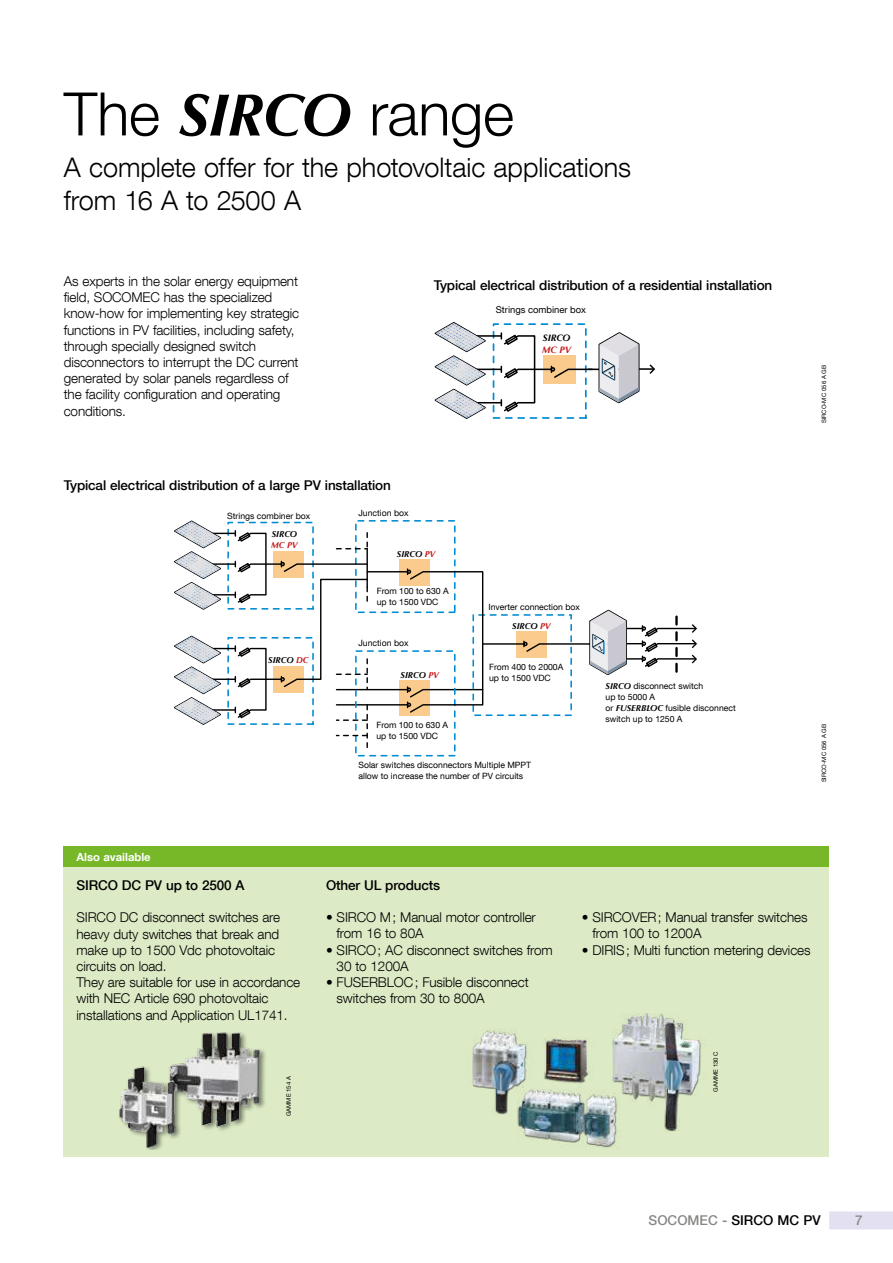
<style>
.page{position:relative;width:893px;height:1263px;background:#fff}
.page>*{position:absolute;margin:0;border:0;box-sizing:border-box;transform-origin:0 0}
.t1{font:300 60px "Helvetica Neue LT Com";letter-spacing:-.005em;color:#000}
.t2{font:300 27px/33px "Helvetica Neue LT Com";letter-spacing:-.005em;color:#000}
.t3{font:300 13.5px/16.2px "Helvetica Neue LT Com";letter-spacing:-.01em;color:#000}
.t4{font:500 13.5px "Helvetica Neue LT Com";letter-spacing:-.01em;color:#000}
.t5{font:500 13.5px "Helvetica Neue LT Com";color:#878786}
.t6{font:700 11.25px "Helvetica Neue LT Com";color:#fff}
.t7{font:9.45px "Helvetica Neue LT Com";color:#000}
.t8{font:italic 700 9.45px "Optima LT Std";color:#000}
.t9{font:italic 700 9.45px "Optima LT Std";color:#c51718}
.t10{font:8.7px/10.9px "Helvetica Neue LT Com";color:#000}
.t11{font:italic 700 8.7px "Optima LT Std";color:#000}
.t12{font:italic 700 8.7px "Optima LT Std";color:#c51718}
.t13{font:6px "Helvetica Neue LT Com";color:#000}
.s1{font-family:"Optima LT Std";font-weight:700;font-style:italic}
.s2{color:#c51718}
.s3{color:#878786}
</style>
<div class="page">
<div style="left:829px;top:1211px;width:64px;height:18px;background:#e3e1f1"></div>
<svg style="left:400px;top:680px;width:30px;height:35px"></svg>
<hr style="left:336px;top:689px;width:72px;height:1px;background:#000">
<hr style="left:336px;top:704px;width:72px;height:1px;background:#000">
<div style="left:472px;top:614px;width:100px;height:102px;border:2px dashed #008bd2"></div>
<div style="left:516px;top:631px;width:30px;height:26px;background:#facb8c"></div>
<hr style="left:483px;top:643px;width:41px;height:2px;background:#000">
<div style="left:355px;top:520px;width:101px;height:93px;border:2px dashed #008bd2"></div>
<div style="left:227px;top:637px;width:87px;height:88px;border:2px dashed #008bd2"></div>
<div style="left:227px;top:522px;width:87px;height:88px;border:2px dashed #008bd2"></div>
<div style="left:400px;top:559px;width:30px;height:26px;background:#facb8c"></div>
<hr style="left:367px;top:571px;width:41px;height:1px;background:#000">
<div style="left:355px;top:650px;width:101px;height:106px;border:2px dashed #008bd2"></div>
<hr style="left:201px;top:533px;width:34px;height:1px;background:#000">
<svg style="left:523px;top:609px;width:174px;height:67px"></svg>
<svg style="left:407px;top:569px;width:77px;height:145px"></svg>
<hr style="left:201px;top:563px;width:34px;height:2px;background:#000">
<hr style="left:201px;top:594px;width:34px;height:1px;background:#000">
<hr style="left:201px;top:648px;width:34px;height:1px;background:#000">
<hr style="left:201px;top:678px;width:34px;height:2px;background:#000">
<hr style="left:201px;top:709px;width:34px;height:2px;background:#000">
<svg style="left:235px;top:531px;width:134px;height:220px"></svg>
<svg style="left:174px;top:520px;width:47px;height:90px"></svg>
<svg style="left:174px;top:636px;width:47px;height:89px"></svg>
<div style="left:493px;top:323px;width:94px;height:96px;border:2px dashed #008bd2"></div>
<hr style="left:465px;top:335px;width:36px;height:2px;background:#000">
<hr style="left:465px;top:369px;width:36px;height:1px;background:#000">
<hr style="left:465px;top:402px;width:36px;height:1px;background:#000">
<svg style="left:435px;top:322px;width:51px;height:97px"></svg>
<svg style="left:501px;top:331px;width:154px;height:82px"></svg>
<div style="left:64px;top:846px;width:765px;height:21px;background:#76b828"></div>
<div style="left:64px;top:867px;width:765px;height:290px;background:#dceac5"></div>
<img style="left:472px;top:1013px;width:229px;height:135px">
<div style="left:119px;top:1031px;width:148px;height:119px;background:#000;opacity:.45"></div>
<img style="left:119px;top:1031px;width:143px;height:117px">
<h1 class="t1" style="left:64px;top:77px;width:452px">The <span class="s1">SIRCO</span> range</h1>
<h2 class="t2" style="left:64px;top:150px;width:569px">A complete offer for the photovoltaic applications from 16 A to 2500 A</h2>
<p class="t3" style="left:64px;top:273px;width:237px">As experts in the solar energy equipment field, SOCOMEC has the specialized know-how for implementing key strategic functions in PV facilities, including safety, through specially designed switch disconnectors to interrupt the DC current generated by solar panels regardless of the facility configuration and operating conditions.</p>
<p class="t4" style="left:434px;top:277px;width:340px">Typical electrical distribution of a residential installation</p>
<p class="t7" style="left:496px;top:304px;width:92px">Strings combiner box</p>
<p class="t8" style="left:543px;top:332px;width:29px">SIRCO</p>
<p class="t9" style="left:542px;top:344px;width:30px">MC PV</p>
<p class="t4" style="left:64px;top:477px;width:329px">Typical electrical distribution of a large PV installation</p>
<p class="t10" style="left:227px;top:510px;width:84px">Strings combiner box</p>
<p class="t11" style="left:272px;top:529px;width:27px">SIRCO</p>
<p class="t12" style="left:271px;top:540px;width:28px">MC PV</p>
<p class="t10" style="left:358px;top:507px;width:52px">Junction box</p>
<p class="t11" style="left:268px;top:655px;width:42px">SIRCO <span class="s2">DC</span></p>
<p class="t11" style="left:397px;top:548px;width:40px">SIRCO <span class="s2">PV</span></p>
<p class="t10" style="left:377px;top:585px;width:73px">From 100 to 630 A up to 1500 VDC</p>
<p class="t10" style="left:358px;top:637px;width:52px">Junction box</p>
<p class="t11" style="left:400px;top:670px;width:40px">SIRCO <span class="s2">PV</span></p>
<p class="t10" style="left:376px;top:719px;width:73px">From 100 to 630 A up to 1500 VDC</p>
<p class="t10" style="left:488px;top:601px;width:93px">Inverter connection box</p>
<p class="t11" style="left:512px;top:621px;width:40px">SIRCO <span class="s2">PV</span></p>
<p class="t10" style="left:489px;top:661px;width:76px">From 400 to 2000A up to 1500 VDC</p>
<p class="t10" style="left:358px;top:759px;width:174px">Solar switches disconnectors Multiple MPPT allow to increase the number of PV circuits</p>
<p class="t10" style="left:605px;top:680px;width:132px"><span class="s1">SIRCO</span> disconnect switch<br>up to 5000 A<br>or <span class="s1">FUSERBLOC</span> fusible disconnect switch up to 1250 A</p>
<p class="t13" style="left:820px;top:423px;width:59px;rotate:-90deg">sirco-MC 056 a gb</p>
<p class="t13" style="left:820px;top:782px;width:59px;rotate:-90deg">sirco-MC 056 a gb</p>
<p class="t6" style="left:77px;top:849px;width:76px">Also available</p>
<p class="t4" style="left:77px;top:877px;width:169px">SIRCO DC PV up to 2500 A</p>
<p class="t3" style="left:77px;top:909px;width:225px">SIRCO DC disconnect switches are heavy duty switches that break and make up to 1500 Vdc photovoltaic circuits on load.<br>They are suitable for use in accordance with NEC Article 690 photovoltaic installations and Application UL1741.</p>
<p class="t13" style="left:285px;top:1116px;width:42px;rotate:-90deg">gamme 154 a</p>
<p class="t4" style="left:326px;top:877px;width:116px">Other UL products</p>
<p class="t3" style="left:337px;top:909px;width:201px;text-indent:-11px">• SIRCO M; Manual motor controller from 16 to 80A</p>
<p class="t3" style="left:337px;top:941px;width:218px;text-indent:-11px">• SIRCO; AC disconnect switches from<br>30 to 1200A</p>
<p class="t3" style="left:337px;top:974px;width:194px;text-indent:-11px">• FUSERBLOC; Fusible disconnect switches from 30 to 800A</p>
<p class="t3" style="left:592px;top:909px;width:217px;text-indent:-11px">• SIRCOVER; Manual transfer switches from 100 to 1200A</p>
<p class="t3" style="left:582px;top:941px;width:230px">• DIRIS; Multi function metering devices</p>
<p class="t13" style="left:712px;top:1092px;width:42px;rotate:-90deg">GAMME 130 C</p>
<p class="t4" style="left:649px;top:1212px;width:174px"><span class="s3">SOCOMEC -</span> SIRCO MC PV</p>
<p class="t5" style="left:855px;top:1212px;width:9px">7</p>
</div>
